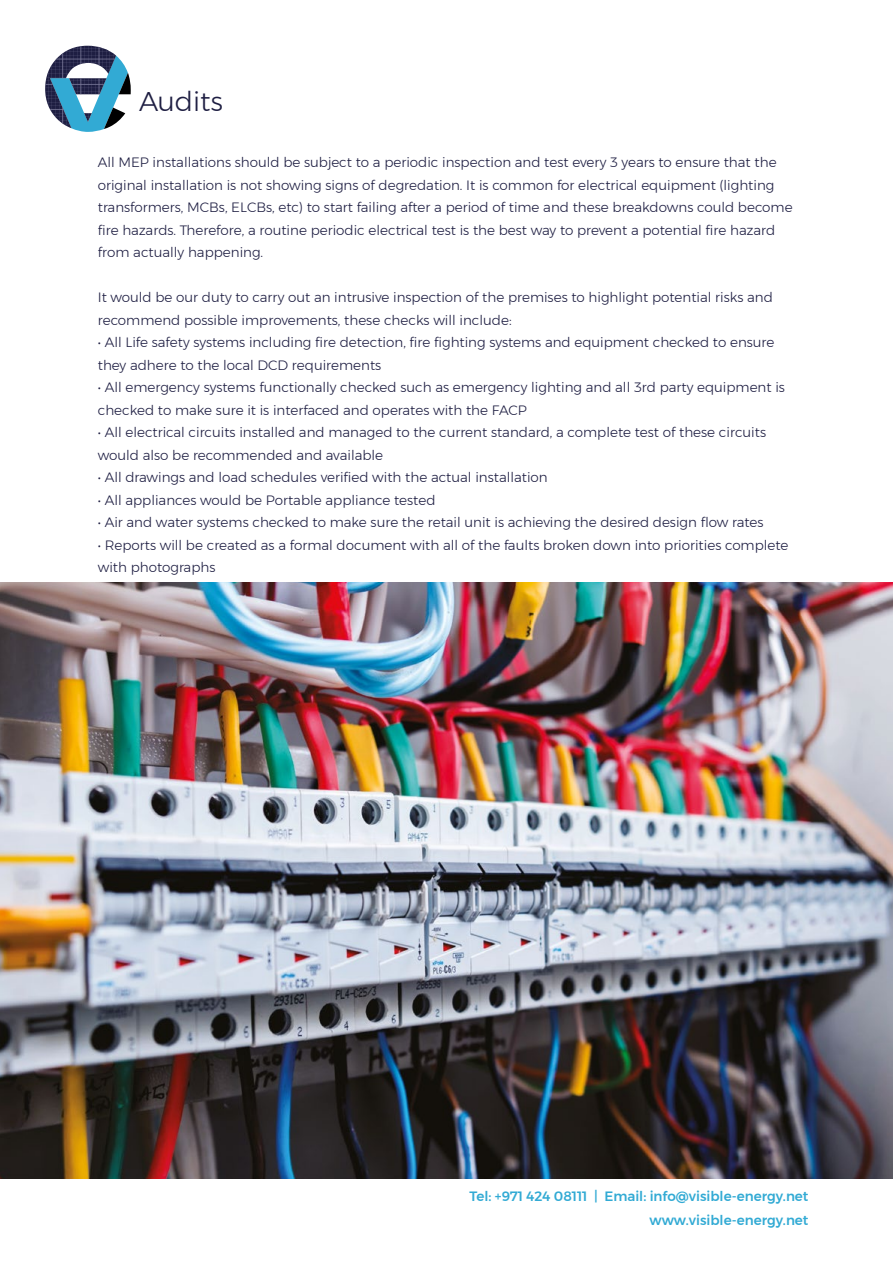
<style>
.page{position:relative;width:893px;height:1263px;background:#fff}
.page>*{position:absolute;margin:0;border:0;box-sizing:border-box;transform-origin:0 0}
.t1{font:300 27px "Montserrat";color:#1e1e42}
.t2{font:300 13.5px/22.5px "Montserrat";color:#1e1e42}
.t3{font:500 13.5px/24px "Montserrat";color:#32aad4;text-align:right}
</style>
<div class="page">
<svg style="left:45px;top:46px;width:86px;height:86px"></svg>
<img style="left:0;top:583px;width:893px;height:595px">
<h1 class="t1" style="left:139px;top:81px;width:85px">Audits</h1>
<p class="t2" style="left:98px;top:151px;width:696px">All MEP installations should be subject to a periodic inspection and test every 3 years to ensure that the original installation is not showing signs of degredation. It is common for electrical equipment (lighting transformers, MCBs, ELCBs, etc) to start failing after a period of time and these breakdowns could become fire hazards. Therefore, a routine periodic electrical test is the best way to prevent a potential fire hazard from actually happening.</p>
<p class="t2" style="left:98px;top:286px;width:677px">It would be our duty to carry out an intrusive inspection of the premises to highlight potential risks and recommend possible improvements, these checks will include:</p>
<p class="t2" style="left:98px;top:331px;width:678px">• All Life safety systems including fire detection, fire fighting systems and equipment checked to ensure they adhere to the local DCD requirements</p>
<p class="t2" style="left:98px;top:376px;width:689px">• All emergency systems functionally checked such as emergency lighting and all 3rd party equipment is checked to make sure it is interfaced and operates with the FACP</p>
<p class="t2" style="left:98px;top:421px;width:670px">• All electrical circuits installed and managed to the current standard, a complete test of these circuits would also be recommended and available</p>
<p class="t2" style="left:98px;top:466px;width:451px">• All drawings and load schedules verified with the actual installation</p>
<p class="t2" style="left:98px;top:489px;width:339px">• All appliances would be Portable appliance tested</p>
<p class="t2" style="left:98px;top:511px;width:667px">• Air and water systems checked to make sure the retail unit is achieving the desired design flow rates</p>
<p class="t2" style="left:98px;top:534px;width:692px">• Reports will be created as a formal document with all of the faults broken down into priorities complete with photographs</p>
<p class="t3" style="left:469px;top:1184px;width:341px">Tel: +971 424 08111 | Email: info@visible-energy.net www.visible-energy.net</p>
</div>
